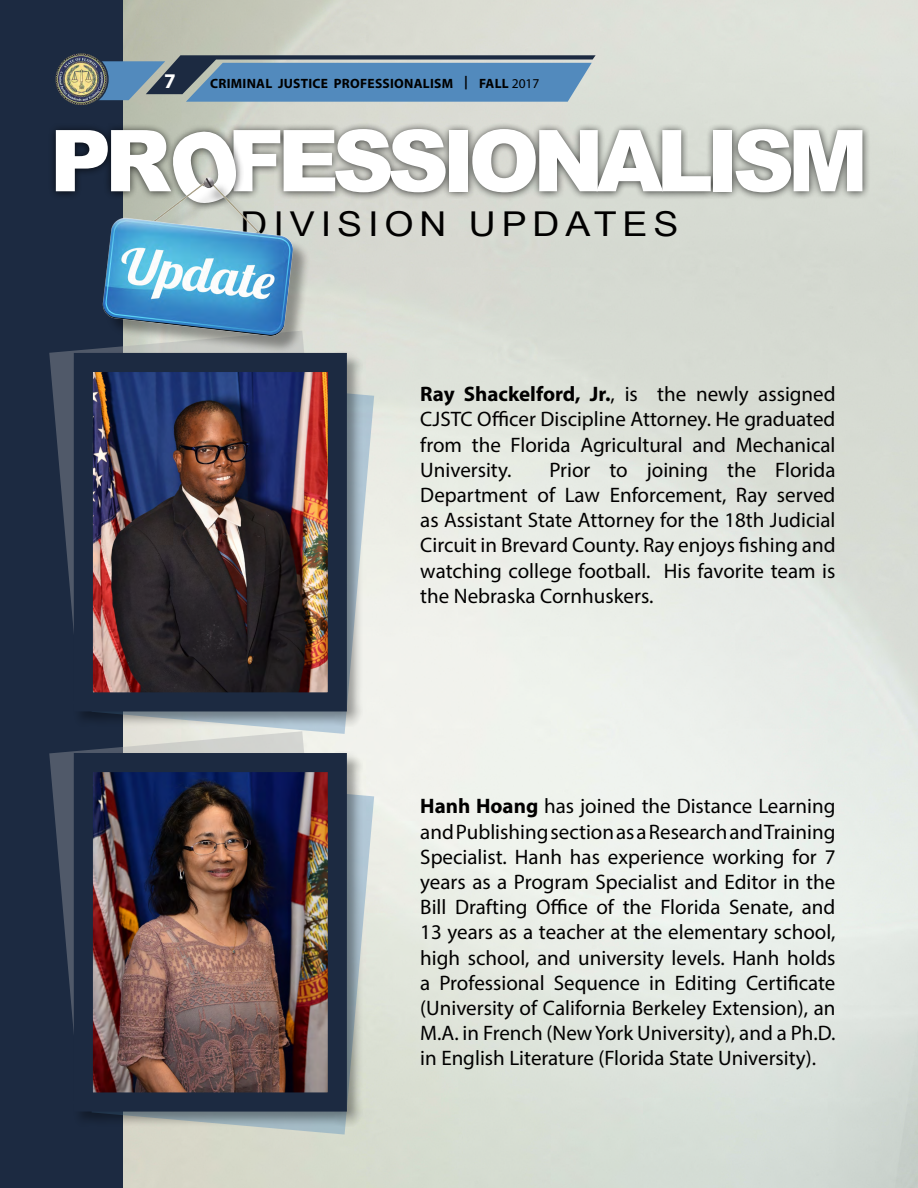
<style>
.page{position:relative;width:918px;height:1188px;background:#fff}
.page>*{position:absolute;margin:0;border:0;box-sizing:border-box;transform-origin:0 0}
.t1{font:900 85.5px "Arial";letter-spacing:-.08em;color:#fff}
.t2{font:34.2px "Arial Narrow";letter-spacing:.13em;color:#010000;scale:1.33 1}
.t3{font:21px/25.2px "Myriad Pro";color:#010000;text-align:justify}
.t4{font:700 21px "Myriad Pro";color:#fff}
.t5{font:700 13.5px "Myriad Pro";letter-spacing:.02em;color:#000}
.s1{font-weight:400}
.s2{font-weight:700}
</style>
<div class="page">
<div style="left:0;top:0;width:123px;height:1188px;background:#1c2a41"></div>
<div style="left:47px;top:121px;width:824px;height:80px;background:#000;opacity:.75"></div>
<svg style="left:99px;top:55px;width:497px;height:47px;background:#5d87ac"></svg>
<img style="left:55px;top:53px;width:53px;height:53px;border-radius:27px">
<div style="left:54px;top:52px;width:55px;height:55px;border:2px solid #1c2a41;border-radius:50%"></div>
<svg style="left:49px;top:734px;width:283px;height:288px"></svg>
<svg style="left:123px;top:774px;width:251px;height:361px;background:#d4dbd3"></svg>
<svg style="left:49px;top:331px;width:283px;height:291px"></svg>
<svg style="left:123px;top:374px;width:251px;height:360px;background:#e1e6e3"></svg>
<div style="left:73px;top:752px;width:290px;height:375px;background:#000;opacity:.35"></div>
<img style="left:94px;top:773px;width:233px;height:319px">
<div style="left:74px;top:753px;width:273px;height:359px;border:19px solid #1c2a41"></div>
<div style="left:105px;top:181px;width:206px;height:173px;background:#000;opacity:.35"></div>
<img style="left:98px;top:171px;width:202px;height:177px">
<div style="left:73px;top:351px;width:290px;height:376px;background:#000;opacity:.35"></div>
<img style="left:94px;top:373px;width:233px;height:318px">
<div style="left:74px;top:353px;width:273px;height:358px;border:19px solid #1c2a41"></div>
<svg style="left:165px;top:124px;width:79px;height:86px;background:#7c7e77"></svg>
<p class="t4" style="left:164px;top:67px;width:13px">7</p>
<p class="t5" style="left:210px;top:74px;width:331px">CRIMINAL JUSTICE PROFESSIONALISM | FALL <span class="s1">2017</span></p>
<h1 class="t1" style="left:50px;top:99px;width:820px">PR FESSIONALISM</h1>
<h2 class="t2" style="left:241px;top:199px;width:331px">DIVISION UPDATES</h2>
<p class="t3" style="left:420px;top:381px;width:417px"><span class="s2">Ray Shackelford, Jr.</span>, is the newly assigned CJSTC Officer Discipline Attorney. He graduated from the Florida Agricultural and Mechanical University.</p>
<p class="t3" style="left:420px;top:457px;width:417px;text-indent:129px">Prior to joining the Florida Department of Law Enforcement, Ray served as Assistant State Attorney for the 18th Judicial Circuit in Brevard County. Ray enjoys fishing and watching college football. His favorite team is the Nebraska Cornhuskers.</p>
<p class="t3" style="left:420px;top:793px;width:417px"><span class="s2">Hanh Hoang</span> has joined the Distance Learning and Publishing section as a Research and Training Specialist. Hanh has experience working for 7 years as a Program Specialist and Editor in the Bill Drafting Office of the Florida Senate, and 13 years as a teacher at the elementary school, high school, and university levels. Hanh holds a Professional Sequence in Editing Certificate (University of California Berkeley Extension), an M.A. in French (New York University), and a Ph.D. in English Literature (Florida State University).</p>
</div>
